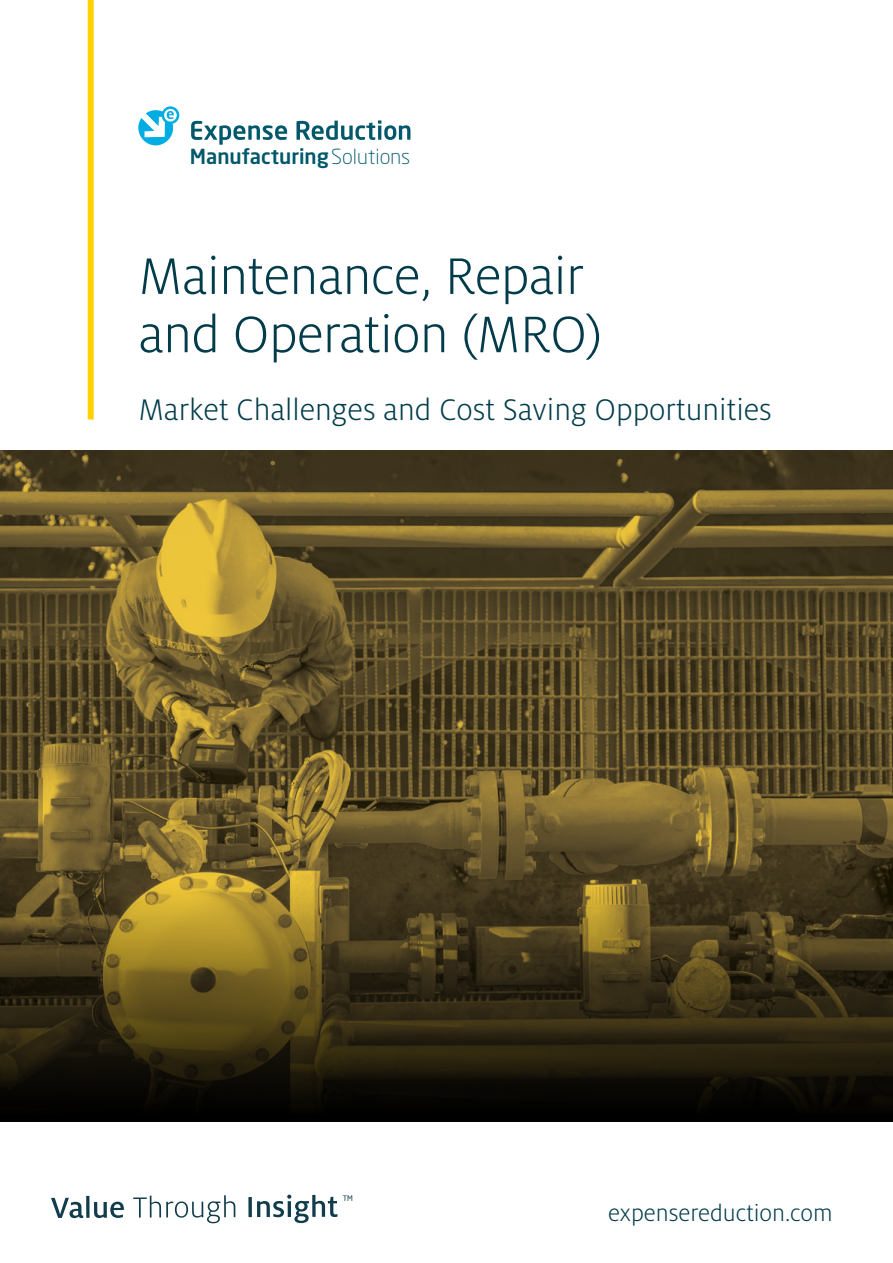
<style>
.page{position:relative;width:893px;height:1263px;background:#fff}
.page>*{position:absolute;margin:0;border:0;box-sizing:border-box;transform-origin:0 0}
.t1{font:300 56.85px/58.3px "Milo OT";letter-spacing:-.01em;color:#023c4b}
.t2{font:300 33px "Milo OT";color:#023c4b}
.t3{font:300 25.5px "Milo OT";color:#023c4b}
.t4{font:500 20.55px "Neo Sans Std";color:#00586a}
.t5{font:7.5px "Neo Sans Pro";color:#113c4b}
.s1{font-weight:300}
</style>
<div class="page">
<img style="left:0;top:451px;width:893px;height:423px">
<svg style="left:51px;top:1198px;width:32px;height:20px"></svg>
<svg style="left:86px;top:1196px;width:4px;height:22px"></svg>
<svg style="left:94px;top:1201px;width:30px;height:17px"></svg>
<svg style="left:133px;top:1195px;width:102px;height:28px"></svg>
<svg style="left:248px;top:1197px;width:4px;height:20px"></svg>
<svg style="left:257px;top:1194px;width:80px;height:29px"></svg>
<svg style="left:191px;top:121px;width:96px;height:24px"></svg>
<svg style="left:296px;top:120px;width:114px;height:20px"></svg>
<svg style="left:138px;top:106px;width:41px;height:39px"></svg>
<div style="left:88px;top:0;width:6px;height:420px;background:#ffd100"></div>
<svg style="left:0;top:874px;width:893px;height:247px;background:#3d3215"></svg>
<p class="t4" style="left:190px;top:143px;width:222px">Manufacturing<span class="s1">Solutions</span></p>
<h1 class="t1" style="left:138px;top:248px;width:466px">Maintenance, Repair and Operation (MRO)</h1>
<p class="t2" style="left:138px;top:392px;width:635px">Market Challenges and Cost Saving Opportunities</p>
<p class="t5" style="left:343px;top:1194px;width:11px">TM</p>
<p class="t3" style="left:608px;top:1199px;width:226px">expensereduction.com</p>
</div>
